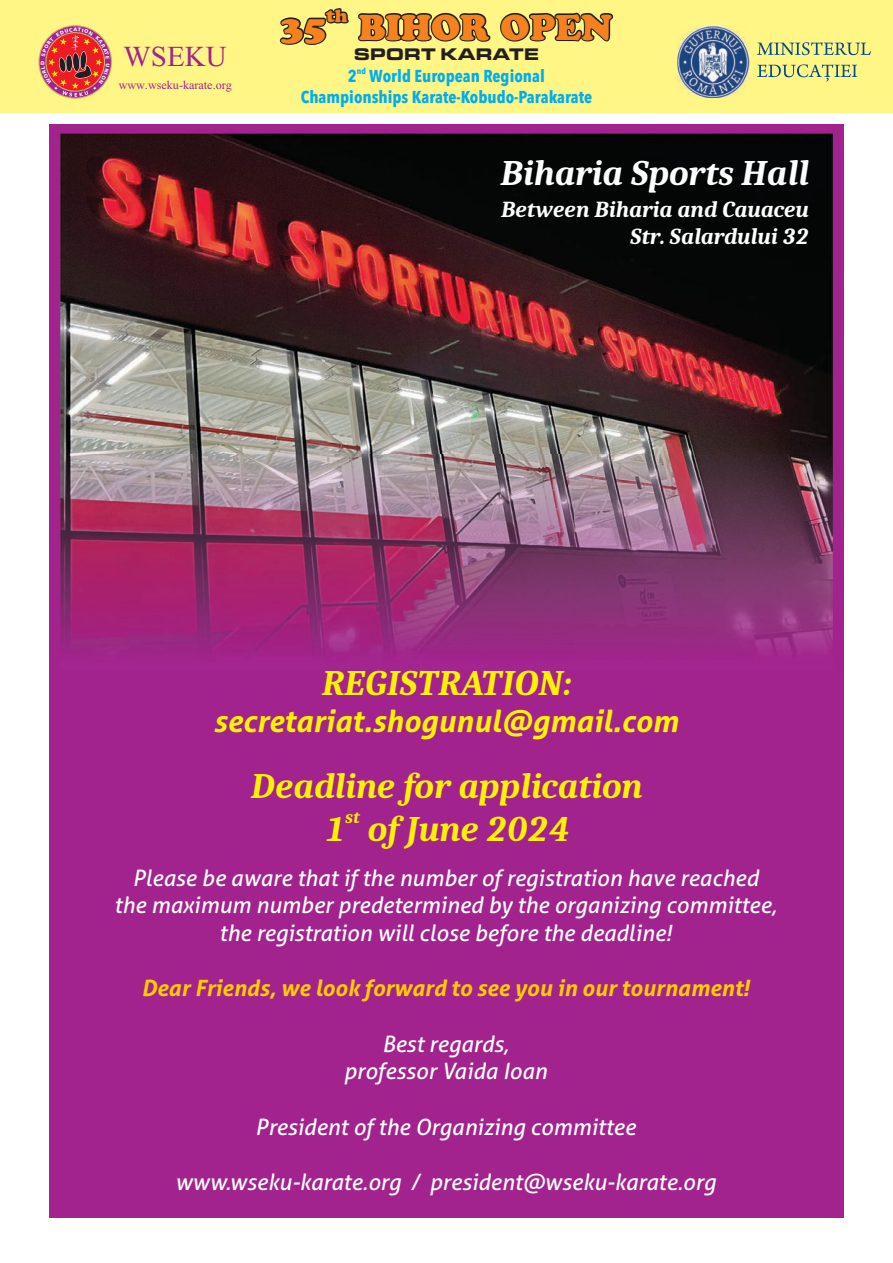
<style>
.page{position:relative;width:893px;height:1263px;background:#fff}
.page>*{position:absolute;margin:0;border:0;box-sizing:border-box;transform-origin:0 0}
.t1{font:italic 36px "Caladea";color:#fff200}
.t2{font:italic 36px "Caladea";color:#fff}
.t3{font:36px "Aparajita";color:#a3238e}
.t4{font:35.7px "Cooper Black Std";color:#f5821f}
.t5{font:italic 700 30.45px "Aller";color:#fff200}
.t6{font:italic 22.95px/26.8px "Caladea";color:#fff;text-align:right}
.t7{font:italic 22.5px/27.6px "Aller";color:#fff;text-align:center}
.t8{font:italic 700 22.5px "Aller";color:#ffcb04}
.t9{font:italic 18px "Caladea";color:#fff200}
.t10{font:17.85px "Cooper Black Std";color:#f5821f}
.t11{font:17.4px "Microgramma Bol Ext CE";letter-spacing:.055em;color:#231f20}
.t12{font:700 condensed 17.1px/20.7px "Avenir Next LT Pro";color:#00aeef;text-align:center}
.t13{font:15px "Aparajita";color:#a3238e}
.t14{font:700 condensed 8.55px "Avenir Next LT Pro";color:#00aeef}
</style>
<div class="page">
<div style="left:49px;top:124px;width:795px;height:1094px;background:#a3238e"></div>
<div style="left:0;top:0;width:893px;height:112px;background:#fff685"></div>
<img style="left:677px;top:26px;width:72px;height:72px">
<svg style="left:757px;top:42px;width:114px;height:40px"></svg>
<img style="left:61px;top:134px;width:771px;height:518px">
<svg style="left:279px;top:8px;width:71px;height:176px"></svg>
<svg style="left:357px;top:12px;width:135px;height:140px"></svg>
<svg style="left:500px;top:12px;width:114px;height:30px"></svg>
<svg style="left:38px;top:25px;width:74px;height:74px"></svg>
<h1 class="t3" style="left:124px;top:40px;width:105px">WSEKU</h1>
<p class="t13" style="left:119px;top:78px;width:115px">www.wseku-karate.org</p>
<p class="t10" style="left:326px;top:9px;width:23px">th</p>
<h2 class="t4" style="left:281px;top:15px;width:333px">35 BIHOR OPEN</h2>
<p class="t11" style="left:354px;top:46px;width:185px">SPORT KARATE</p>
<p class="t14" style="left:357px;top:67px;width:11px">nd</p>
<p class="t12" style="left:301px;top:67px;width:293px">2 World European Regional<br>Championships Karate-Kobudo-Parakarate</p>
<h1 class="t2" style="left:500px;top:157px;width:310px">Biharia Sports Hall</h1>
<p class="t6" style="left:501px;top:197px;width:309px">Between Biharia and Cauaceu<br>Str. Salardului 32</p>
<h1 class="t1" style="left:322px;top:667px;width:252px">REGISTRATION:</h1>
<h3 class="t5" style="left:213px;top:710px;width:466px">secretariat.shogunul@gmail.com</h3>
<h1 class="t1" style="left:251px;top:770px;width:393px">Deadline for application</h1>
<p class="t9" style="left:345px;top:808px;width:16px">st</p>
<h1 class="t1" style="left:325px;top:812px;width:246px">1 of June 2024</h1>
<p class="t7" style="left:114px;top:866px;width:664px">Please be aware that if the number of registration have reached the maximum number predetermined by the organizing committee, the registration will close before the deadline!</p>
<p class="t8" style="left:142px;top:980px;width:609px">Dear Friends, we look forward to see you in our tournament!</p>
<p class="t7" style="left:344px;top:1032px;width:205px">Best regards, professor Vaida Ioan</p>
<p class="t7" style="left:255px;top:1115px;width:382px">President of the Organizing committee</p>
<p class="t7" style="left:175px;top:1170px;width:542px">www.wseku-karate.org / president@wseku-karate.org</p>
</div>
